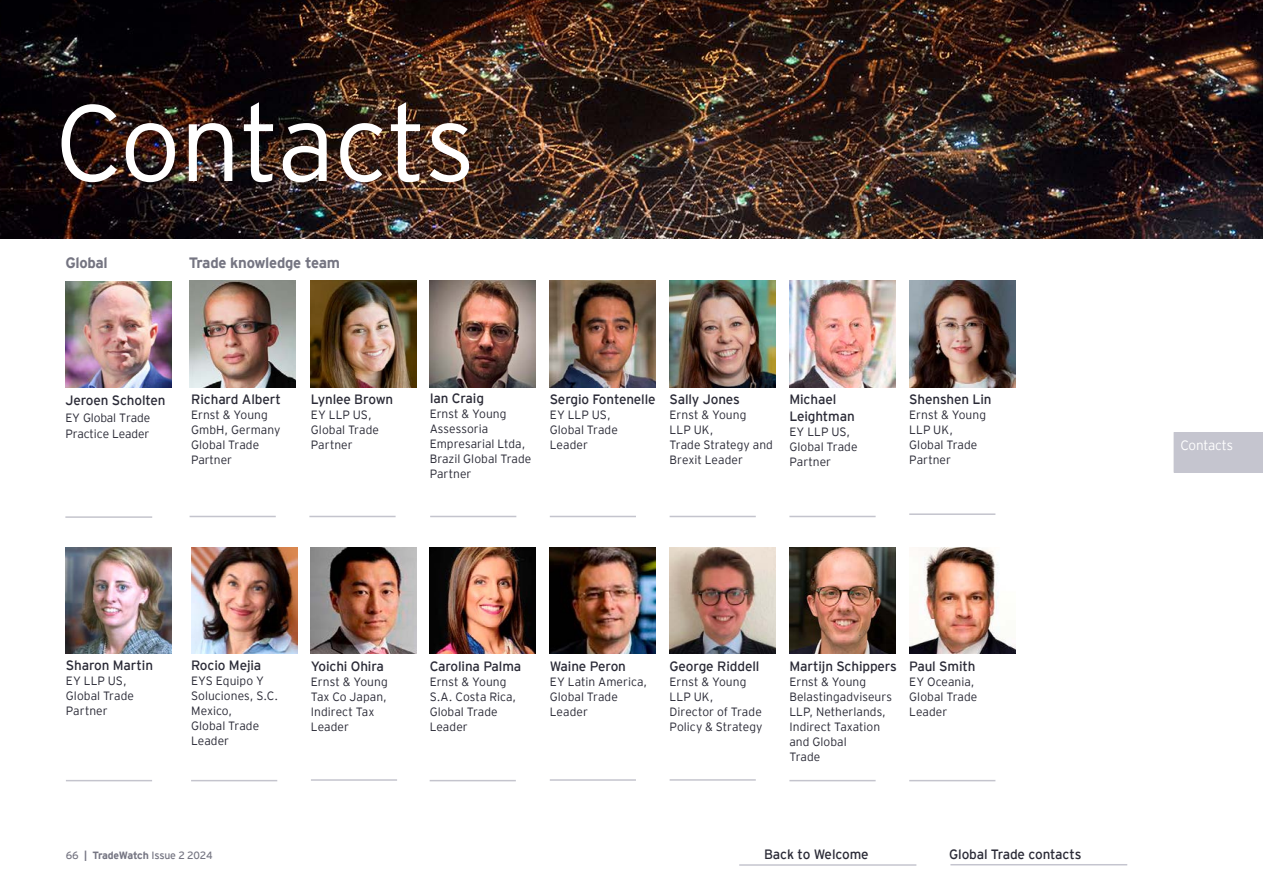
<style>
.page{position:relative;width:1263px;height:893px;background:#fff}
.page>*{position:absolute;margin:0;border:0;box-sizing:border-box;transform-origin:0 0}
._3__Heading_Contents_pages{font:300 108px "EY Interstate";letter-spacing:-.015em;color:#fff}
._3__Heading_3{font:700 15px "EY Interstate";letter-spacing:-.02em;color:#757582}
._3__Heading_Additional_resources{font:13.5px/16.5px "EY Interstate";letter-spacing:-.01em;color:#2a2a36}
._10__CONTENTS_heading{font:300 13.5px "EY Interstate";letter-spacing:-.015em;color:#fff}
._3__Heading_Additional_resources-2{font:300 12px/15px "EY Interstate";letter-spacing:.005em;color:#2a2a36}
.t1{font:10.5px "EY Interstate";letter-spacing:-.02em;color:#757582}
.s1{font-weight:700}
</style>
<div class="page">
<img style="left:0;top:0;width:1263px;height:239px">
<div style="left:1174px;top:432px;width:89px;height:41px;background:#c5c5cf"></div>
<hr style="left:1173px;top:432px;width:2px;height:41px;background:#c5c5cf">
<hr style="left:739px;top:864px;width:177px;height:2px;background:#c5c5cf">
<hr style="left:950px;top:864px;width:177px;height:1px;background:#c5c5cf">
<img style="left:65px;top:281px;width:106px;height:107px">
<hr style="left:65px;top:516px;width:87px;height:2px;background:#c4c4cd">
<img style="left:190px;top:281px;width:106px;height:106px">
<hr style="left:190px;top:516px;width:86px;height:1px;background:#c4c4cd">
<img style="left:311px;top:281px;width:106px;height:106px">
<hr style="left:309px;top:516px;width:87px;height:1px;background:#c4c4cd">
<img style="left:430px;top:281px;width:106px;height:106px">
<hr style="left:430px;top:516px;width:86px;height:1px;background:#c4c4cd">
<hr style="left:66px;top:780px;width:86px;height:1px;background:#c4c4cd">
<img style="left:66px;top:547px;width:106px;height:106px">
<img style="left:670px;top:547px;width:106px;height:106px">
<hr style="left:670px;top:779px;width:86px;height:2px;background:#c4c4cd">
<hr style="left:191px;top:780px;width:86px;height:1px;background:#c4c4cd">
<img style="left:191px;top:547px;width:106px;height:106px">
<hr style="left:789px;top:780px;width:87px;height:1px;background:#c4c4cd">
<img style="left:789px;top:547px;width:106px;height:106px">
<hr style="left:909px;top:780px;width:86px;height:1px;background:#c4c4cd">
<img style="left:909px;top:547px;width:106px;height:106px">
<img style="left:550px;top:281px;width:106px;height:106px">
<hr style="left:550px;top:516px;width:86px;height:1px;background:#c4c4cd">
<img style="left:670px;top:281px;width:106px;height:106px">
<hr style="left:670px;top:516px;width:86px;height:1px;background:#c4c4cd">
<img style="left:789px;top:281px;width:106px;height:106px">
<hr style="left:789px;top:516px;width:87px;height:1px;background:#c4c4cd">
<hr style="left:909px;top:513px;width:86px;height:2px;background:#c4c4cd">
<img style="left:909px;top:281px;width:106px;height:106px">
<img style="left:430px;top:547px;width:106px;height:106px">
<hr style="left:430px;top:780px;width:86px;height:1px;background:#c4c4cd">
<img style="left:550px;top:547px;width:106px;height:106px">
<hr style="left:550px;top:779px;width:86px;height:2px;background:#c4c4cd">
<img style="left:311px;top:547px;width:106px;height:106px">
<hr style="left:311px;top:779px;width:86px;height:2px;background:#c4c4cd">
<p class="_3__Heading_Contents_pages" style="left:55px;top:66px;width:422px">Contacts</p>
<p class="_3__Heading_3" style="left:65px;top:252px;width:44px">Global</p>
<p class="_3__Heading_3" style="left:189px;top:252px;width:153px">Trade knowledge team</p>
<p class="_3__Heading_Additional_resources" style="left:65px;top:391px;width:102px">Jeroen Scholten</p>
<p class="_3__Heading_Additional_resources-2" style="left:65px;top:409px;width:86px;line-height:16.2px">EY Global Trade<br>Practice Leader</p>
<p class="_3__Heading_Additional_resources" style="left:191px;top:390px;width:91px">Richard Albert</p>
<p class="_3__Heading_Additional_resources-2" style="left:191px;top:407px;width:91px">Ernst &amp; Young<br>GmbH, Germany<br>Global Trade<br>Partner</p>
<p class="_3__Heading_Additional_resources" style="left:311px;top:390px;width:84px">Lynlee Brown</p>
<p class="_3__Heading_Additional_resources-2" style="left:311px;top:407px;width:70px">EY LLP US,<br>Global Trade<br>Partner</p>
<p class="_3__Heading_Additional_resources" style="left:430px;top:390px;width:56px">Ian Craig</p>
<p class="_3__Heading_Additional_resources-2" style="left:430px;top:406px;width:103px">Ernst &amp; Young<br>Assessoria<br>Empresarial Ltda,<br>Brazil Global Trade<br>Partner</p>
<p class="_3__Heading_Additional_resources" style="left:550px;top:390px;width:107px">Sergio Fontenelle</p>
<p class="_3__Heading_Additional_resources-2" style="left:550px;top:407px;width:70px">EY LLP US,<br>Global Trade<br>Leader</p>
<p class="_3__Heading_Additional_resources" style="left:670px;top:390px;width:72px">Sally Jones</p>
<p class="_3__Heading_Additional_resources-2" style="left:670px;top:407px;width:105px">Ernst &amp; Young<br>LLP UK,<br>Trade Strategy and<br>Brexit Leader</p>
<p class="_3__Heading_Additional_resources" style="left:789px;top:390px;width:67px">Michael<br>Leightman</p>
<p class="_3__Heading_Additional_resources-2" style="left:789px;top:423px;width:70px">EY LLP US,<br>Global Trade<br>Partner</p>
<p class="_3__Heading_Additional_resources" style="left:909px;top:390px;width:84px">Shenshen Lin</p>
<p class="_3__Heading_Additional_resources-2" style="left:909px;top:407px;width:78px">Ernst &amp; Young<br>LLP UK,<br>Global Trade<br>Partner</p>
<p class="_3__Heading_Additional_resources" style="left:66px;top:656px;width:89px">Sharon Martin</p>
<p class="_3__Heading_Additional_resources-2" style="left:66px;top:672px;width:70px">EY LLP US,<br>Global Trade<br>Partner</p>
<p class="_3__Heading_Additional_resources" style="left:191px;top:656px;width:72px">Rocio Mejia</p>
<p class="_3__Heading_Additional_resources-2" style="left:191px;top:672px;width:89px">EYS Equipo Y<br>Soluciones, S.C.<br>Mexico,<br>Global Trade<br>Leader</p>
<p class="_3__Heading_Additional_resources" style="left:311px;top:657px;width:74px">Yoichi Ohira</p>
<p class="_3__Heading_Additional_resources-2" style="left:311px;top:673px;width:78px">Ernst &amp; Young<br>Tax Co Japan,<br>Indirect Tax<br>Leader</p>
<p class="_3__Heading_Additional_resources" style="left:430px;top:657px;width:93px">Carolina Palma</p>
<p class="_3__Heading_Additional_resources-2" style="left:430px;top:673px;width:88px">Ernst &amp; Young<br>S.A. Costa Rica,<br>Global Trade<br>Leader</p>
<p class="_3__Heading_Additional_resources" style="left:550px;top:657px;width:78px">Waine Peron</p>
<p class="_3__Heading_Additional_resources-2" style="left:550px;top:673px;width:99px">EY Latin America,<br>Global Trade<br>Leader</p>
<p class="_3__Heading_Additional_resources" style="left:670px;top:657px;width:91px">George Riddell</p>
<p class="_3__Heading_Additional_resources-2" style="left:670px;top:673px;width:94px">Ernst &amp; Young<br>LLP UK,<br>Director of Trade<br>Policy &amp; Strategy</p>
<p class="_3__Heading_Additional_resources" style="left:789px;top:657px;width:109px">Martijn Schippers</p>
<p class="_3__Heading_Additional_resources-2" style="left:789px;top:673px;width:104px">Ernst &amp; Young<br>Belastingadviseurs<br>LLP, Netherlands,<br>Indirect Taxation and Global<br>Trade</p>
<p class="_3__Heading_Additional_resources" style="left:909px;top:657px;width:68px">Paul Smith</p>
<p class="_3__Heading_Additional_resources-2" style="left:909px;top:673px;width:70px">EY Oceania,<br>Global Trade<br>Leader</p>
<p class="t1" style="left:66px;top:848px;width:148px">66 <span class="s1">| TradeWatch</span> Issue 2 2024</p>
<p class="_3__Heading_Additional_resources" style="left:764px;top:845px;width:106px">Back to Welcome</p>
<p class="_3__Heading_Additional_resources" style="left:949px;top:845px;width:134px">Global Trade contacts</p>
<p class="_10__CONTENTS_heading" style="left:1180px;top:436px;width:54px">Contacts</p>
</div>
